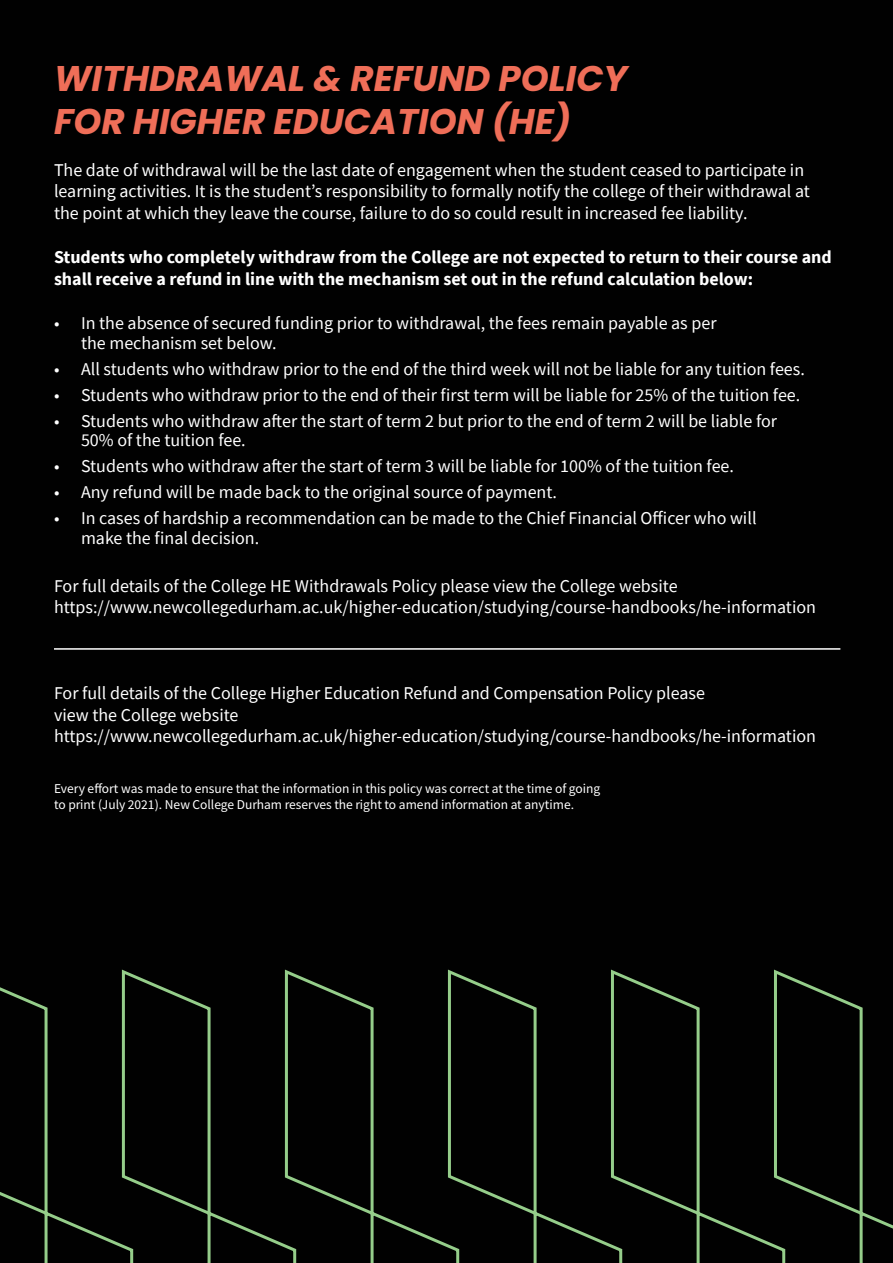
<style>
.page{position:relative;width:893px;height:1263px;background:#010101}
.page>*{position:absolute;margin:0;border:0;box-sizing:border-box;transform-origin:0 0}
.t1{font:italic 700 35.7px/42.8px "Poppins";color:#ef6e58}
.t2{font:18px/21.6px "Source Sans Pro";color:#fff}
.t3{font:700 18px/21.6px "Source Sans Pro";color:#fff}
.t4{font:13.5px/16.2px "Source Sans Variable";letter-spacing:.02em;color:#fff}
</style>
<div class="page">
<hr style="left:54px;top:648px;width:786px;height:2px;background:#fff">
<svg style="left:0;top:969px;width:893px;height:294px"></svg>
<h1 class="t1" style="left:54px;top:58px;width:575px">WITHDRAWAL &amp; REFUND POLICY<br>FOR HIGHER EDUCATION (HE)</h1>
<p class="t2" style="left:54px;top:159px;width:757px">The date of withdrawal will be the last date of engagement when the student ceased to participate in learning activities. It is the student’s responsibility to formally notify the college of their withdrawal at the point at which they leave the course, failure to do so could result in increased fee liability.</p>
<p class="t3" style="left:54px;top:246px;width:779px">Students who completely withdraw from the College are not expected to return to their course and shall receive a refund in line with the mechanism set out in the refund calculation below:</p>
<p class="t2" style="left:81px;top:313px;width:637px;line-height:19.8px;text-indent:-27px">• In the absence of secured funding prior to withdrawal, the fees remain payable as per the mechanism set below.</p>
<p class="t2" style="left:54px;top:358px;width:752px">• All students who withdraw prior to the end of the third week will not be liable for any tuition fees.</p>
<p class="t2" style="left:54px;top:384px;width:748px">• Students who withdraw prior to the end of their first term will be liable for 25% of the tuition fee.</p>
<p class="t2" style="left:81px;top:411px;width:698px;line-height:19.8px;text-indent:-27px">• Students who withdraw after the start of term 2 but prior to the end of term 2 will be liable for<br>50% of the tuition fee.</p>
<p class="t2" style="left:54px;top:455px;width:681px">• Students who withdraw after the start of term 3 will be liable for 100% of the tuition fee.</p>
<p class="t2" style="left:54px;top:481px;width:505px">• Any refund will be made back to the original source of payment.</p>
<p class="t2" style="left:81px;top:508px;width:677px;line-height:19.8px;text-indent:-27px">• In cases of hardship a recommendation can be made to the Chief Financial Officer who will make the final decision.</p>
<p class="t2" style="left:54px;top:575px;width:763px">For full details of the College HE Withdrawals Policy please view the College website https://www.newcollegedurham.ac.uk/higher-education/studying/course-handbooks/he-information</p>
<p class="t2" style="left:54px;top:682px;width:763px">For full details of the College Higher Education Refund and Compensation Policy please<br>view the College website https://www.newcollegedurham.ac.uk/higher-education/studying/course-handbooks/he-information</p>
<p class="t4" style="left:54px;top:781px;width:547px">Every effort was made to ensure that the information in this policy was correct at the time of going to print (July 2021). New College Durham reserves the right to amend information at anytime.</p>
</div>
